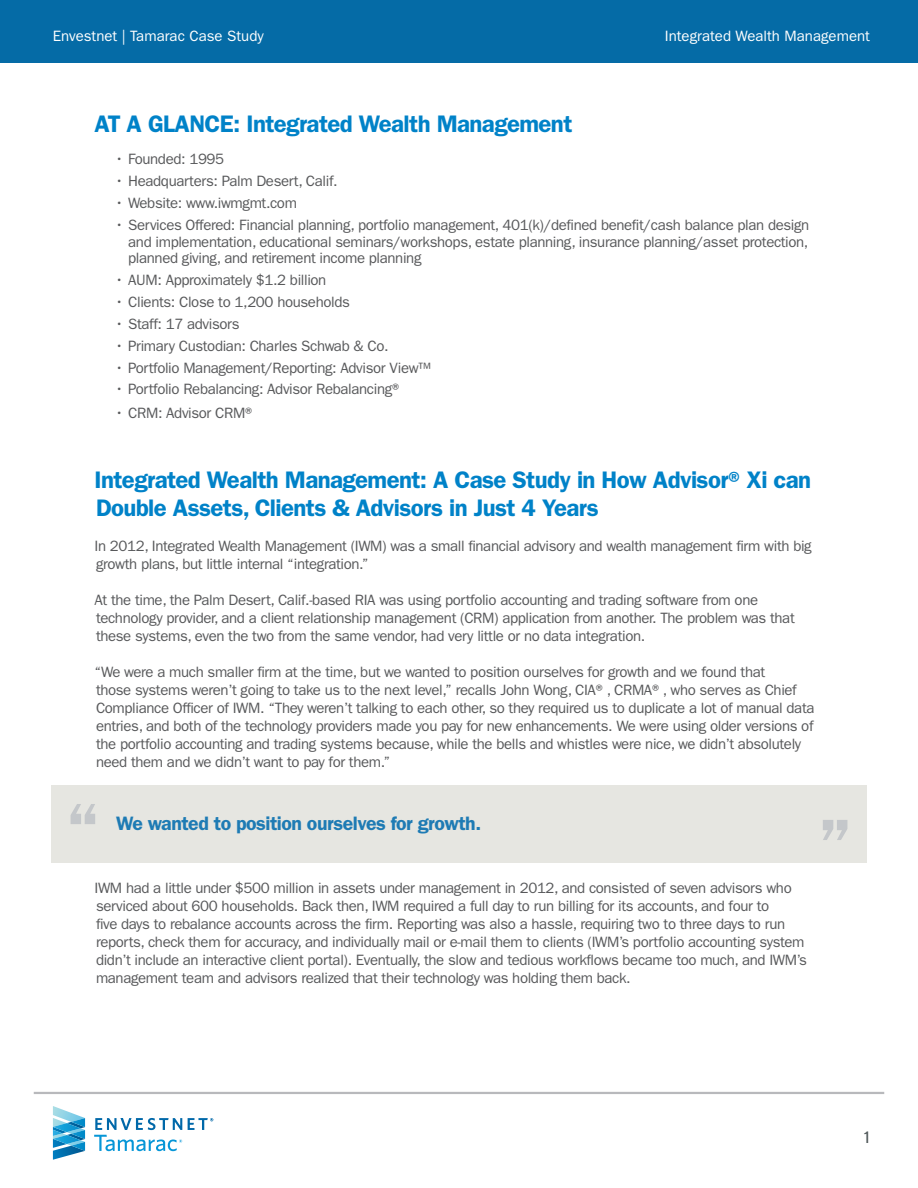
<style>
.page{position:relative;width:918px;height:1188px;background:#fff}
.page>*{position:absolute;margin:0;border:0;box-sizing:border-box;transform-origin:0 0}
.Paragraph_Style_1{font:600 72px "Franklin Gothic";color:#c4c7ca}
.Paragraph_Style_1-2{font:600 24px/28.8px "Franklin Gothic";letter-spacing:-.025em;color:#0082c8}
.Paragraph_Style_1-3{font:600 19.5px "Franklin Gothic";letter-spacing:-.025em;color:#1e7bb4}
.t1{font:18px "Slate W01";color:#4f5759}
.Paragraph_Style_1-4{font:15px/18px "Franklin Gothic";letter-spacing:-.025em;color:#58595b}
.t2{font:15px "Franklin Gothic";color:#fff}
</style>
<div class="page">
<svg style="left:53px;top:1106px;width:32px;height:54px"></svg>
<svg style="left:188px;top:1118px;width:25px;height:12px"></svg>
<svg style="left:94px;top:1118px;width:88px;height:33px"></svg>
<div style="left:0;top:0;width:918px;height:63px;background:#056ba6"></div>
<hr style="left:34px;top:1092px;width:850px;height:2px;background:#b8b9bc">
<div style="left:51px;top:785px;width:816px;height:78px;background:#e6e6e1"></div>
<p class="t2" style="left:53px;top:27px;width:212px">Envestnet | Tamarac Case Study</p>
<p class="t2" style="left:665px;top:27px;width:207px">Integrated Wealth Management</p>
<p class="Paragraph_Style_1-2" style="left:94px;top:109px;width:479px">AT A GLANCE: Integrated Wealth Management</p>
<p class="Paragraph_Style_1-4" style="left:115px;top:150px;width:111px">• Founded: 1995</p>
<p class="Paragraph_Style_1-4" style="left:115px;top:172px;width:224px">• Headquarters: Palm Desert, Calif.</p>
<p class="Paragraph_Style_1-4" style="left:115px;top:194px;width:184px">• Website: www.iwmgmt.com</p>
<p class="Paragraph_Style_1-4" style="left:128px;top:217px;width:683px;line-height:16.5px;text-align:justify;text-indent:-14px">• Services Offered: Financial planning, portfolio management, 401(k)/defined benefit/cash balance plan design and implementation, educational seminars/workshops, estate planning, insurance planning/asset protection, planned giving, and retirement income planning</p>
<p class="Paragraph_Style_1-4" style="left:115px;top:271px;width:213px">• AUM: Approximately $1.2 billion</p>
<p class="Paragraph_Style_1-4" style="left:115px;top:293px;width:237px">• Clients: Close to 1,200 households</p>
<p class="Paragraph_Style_1-4" style="left:115px;top:315px;width:126px">• Staff: 17 advisors</p>
<p class="Paragraph_Style_1-4" style="left:115px;top:337px;width:275px">• Primary Custodian: Charles Schwab &amp; Co.</p>
<p class="Paragraph_Style_1-4" style="left:115px;top:359px;width:318px">• Portfolio Management/Reporting: Advisor View™</p>
<p class="Paragraph_Style_1-4" style="left:115px;top:381px;width:290px">• Portfolio Rebalancing: Advisor Rebalancing®</p>
<p class="Paragraph_Style_1-4" style="left:115px;top:404px;width:143px">• CRM: Advisor CRM®</p>
<p class="Paragraph_Style_1-2" style="left:94px;top:465px;width:718px">Integrated Wealth Management: A Case Study in How Advisor® Xi can<br>Double Assets, Clients &amp; Advisors in Just 4 Years</p>
<p class="Paragraph_Style_1-4" style="left:94px;top:537px;width:719px">In 2012, Integrated Wealth Management (IWM) was a small financial advisory and wealth management firm with big growth plans, but little internal “integration.”</p>
<p class="Paragraph_Style_1-4" style="left:94px;top:591px;width:702px">At the time, the Palm Desert, Calif.-based RIA was using portfolio accounting and trading software from one technology provider, and a client relationship management (CRM) application from another. The problem was that these systems, even the two from the same vendor, had very little or no data integration.</p>
<p class="Paragraph_Style_1-4" style="left:94px;top:663px;width:722px">“We were a much smaller firm at the time, but we wanted to position ourselves for growth and we found that<br>those systems weren’t going to take us to the next level,” recalls John Wong, CIA®, CRMA®, who serves as Chief Compliance Officer of IWM. “They weren’t talking to each other, so they required us to duplicate a lot of manual data entries, and both of the technology providers made you pay for new enhancements. We were using older versions of the portfolio accounting and trading systems because, while the bells and whistles were nice, we didn’t absolutely need them and we didn’t want to pay for them.”</p>
<p class="Paragraph_Style_1" style="left:66px;top:786px;width:36px">“</p>
<p class="Paragraph_Style_1-3" style="left:116px;top:812px;width:367px">We wanted to position ourselves for growth.</p>
<p class="Paragraph_Style_1" style="left:818px;top:802px;width:36px">”</p>
<p class="Paragraph_Style_1-4" style="left:94px;top:879px;width:714px">IWM had a little under $500 million in assets under management in 2012, and consisted of seven advisors who serviced about 600 households. Back then, IWM required a full day to run billing for its accounts, and four to<br>five days to rebalance accounts across the firm. Reporting was also a hassle, requiring two to three days to run reports, check them for accuracy, and individually mail or e-mail them to clients (IWM’s portfolio accounting system didn’t include an interactive client portal). Eventually, the slow and tedious workflows became too much, and IWM’s management team and advisors realized that their technology was holding them back.</p>
<p class="t1" style="left:862px;top:1128px;width:11px">1</p>
</div>
